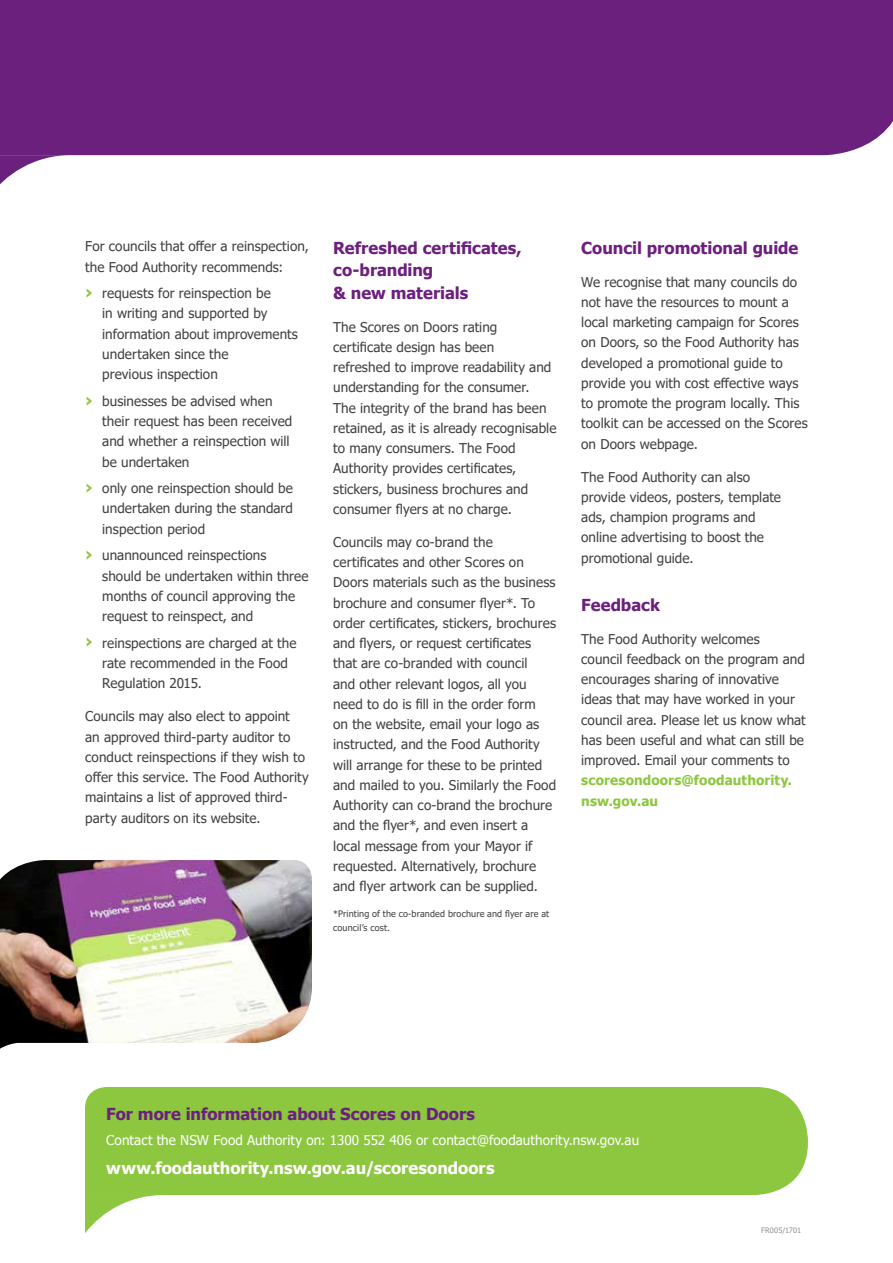
<style>
.page{position:relative;width:893px;height:1263px;background:#fff}
.page>*{position:absolute;margin:0;border:0;box-sizing:border-box;transform-origin:0 0}
.t1{font:700 16.5px/22.5px "Tahoma";color:#6c207e}
.t2{font:700 16.5px "Tahoma";letter-spacing:.005em;color:#fff}
.t3{font:13.5px/20.2px "Tahoma";letter-spacing:.005em;color:#414042}
.t4{font:13.5px "Tahoma";letter-spacing:.005em;color:#fff}
.t5{font:700 13.5px/20.2px "Tahoma";letter-spacing:.01em;color:#8dc63f}
.t6{font:9px/13.5px "Tahoma";letter-spacing:.02em;color:#414042}
.t7{font:7.5px "Tahoma";letter-spacing:.005em;color:#939598}
.s1{font-weight:700;font-size:18px;color:#8dc63f}
</style>
<div class="page">
<img style="left:0;top:860px;width:312px;height:189px">
<svg style="left:85px;top:1195px;width:77px;height:38px"></svg>
<div style="left:85px;top:1087px;width:723px;height:108px;background:#8dc63f"></div>
<svg style="left:0;top:155px;width:71px;height:29px"></svg>
<div style="left:0;top:0;width:893px;height:155px;background:#6c207e"></div>
<p class="t3" style="left:85px;top:237px;width:225px">For councils that offer a reinspection, the Food Authority recommends:</p>
<p class="t3" style="left:102px;top:284px;width:197px;text-indent:-17px"><span class="s1">›</span> requests for reinspection be<br>in writing and supported by information about improvements undertaken since the<br>previous inspection</p>
<p class="t3" style="left:102px;top:391px;width:192px;text-indent:-17px"><span class="s1">›</span> businesses be advised when their request has been received and whether a reinspection will be undertaken</p>
<p class="t3" style="left:102px;top:479px;width:192px;text-align:justify;text-indent:-17px"><span class="s1">›</span> only one reinspection should be undertaken during the standard inspection period</p>
<p class="t3" style="left:102px;top:546px;width:208px;text-indent:-17px"><span class="s1">›</span> unannounced reinspections should be undertaken within three months of council approving the request to reinspect, and</p>
<p class="t3" style="left:102px;top:633px;width:196px;text-indent:-17px"><span class="s1">›</span> reinspections are charged at the rate recommended in the Food<br>Regulation 2015.</p>
<p class="t3" style="left:85px;top:707px;width:225px">Councils may also elect to appoint<br>an approved third-party auditor to conduct reinspections if they wish to offer this service. The Food Authority maintains a list of approved third&shy;party auditors on its website.</p>
<p class="t1" style="left:333px;top:237px;width:190px">Refreshed certificates, co-branding<br>&amp; new materials</p>
<p class="t3" style="left:333px;top:317px;width:225px">The Scores on Doors rating certificate design has been<br>refreshed to improve readability and understanding for the consumer.<br>The integrity of the brand has been retained, as it is already recognisable to many consumers. The Food<br>Authority provides certificates, stickers, business brochures and consumer flyers at no charge.</p>
<p class="t3" style="left:333px;top:533px;width:224px">Councils may co-brand the certificates and other Scores on Doors materials such as the business brochure and consumer flyer*. To order certificates, stickers, brochures and flyers, or request certificates that are co-branded with council<br>and other relevant logos, all you need to do is fill in the order form<br>on the website, email your logo as instructed, and the Food Authority will arrange for these to be printed and mailed to you. Similarly the Food Authority can co-brand the brochure and the flyer*, and even insert a local message from your Mayor if requested. Alternatively, brochure and flyer artwork can be supplied.</p>
<p class="t6" style="left:333px;top:908px;width:217px">*Printing of the co-branded brochure and flyer are at council’s cost.</p>
<p class="t1" style="left:581px;top:237px;width:219px">Council promotional guide</p>
<p class="t3" style="left:581px;top:272px;width:228px">We recognise that many councils do not have the resources to mount a local marketing campaign for Scores on Doors, so the Food Authority has developed a promotional guide to provide you with cost effective ways to promote the program locally. This toolkit can be accessed on the Scores on Doors webpage.</p>
<p class="t3" style="left:581px;top:467px;width:201px">The Food Authority can also provide videos, posters, template ads, champion programs and online advertising to boost the promotional guide.</p>
<p class="t1" style="left:581px;top:594px;width:80px">Feedback</p>
<p class="t3" style="left:581px;top:629px;width:226px">The Food Authority welcomes<br>council feedback on the program and encourages sharing of innovative ideas that may have worked in your council area. Please let us know what has been useful and what can still be improved. Email your comments to</p>
<p class="t5" style="left:581px;top:771px;width:212px">scoresondoors@foodauthority. nsw.gov.au</p>
<p class="t1" style="left:106px;top:1104px;width:370px">For more information about Scores on Doors</p>
<p class="t4" style="left:106px;top:1131px;width:534px">Contact the NSW Food Authority on: 1300 552 406 or contact@foodauthority.nsw.gov.au</p>
<p class="t2" style="left:106px;top:1156px;width:390px">www.foodauthority.nsw.gov.au/scoresondoors</p>
<p class="t7" style="left:761px;top:1225px;width:41px">FR005/1701</p>
</div>
